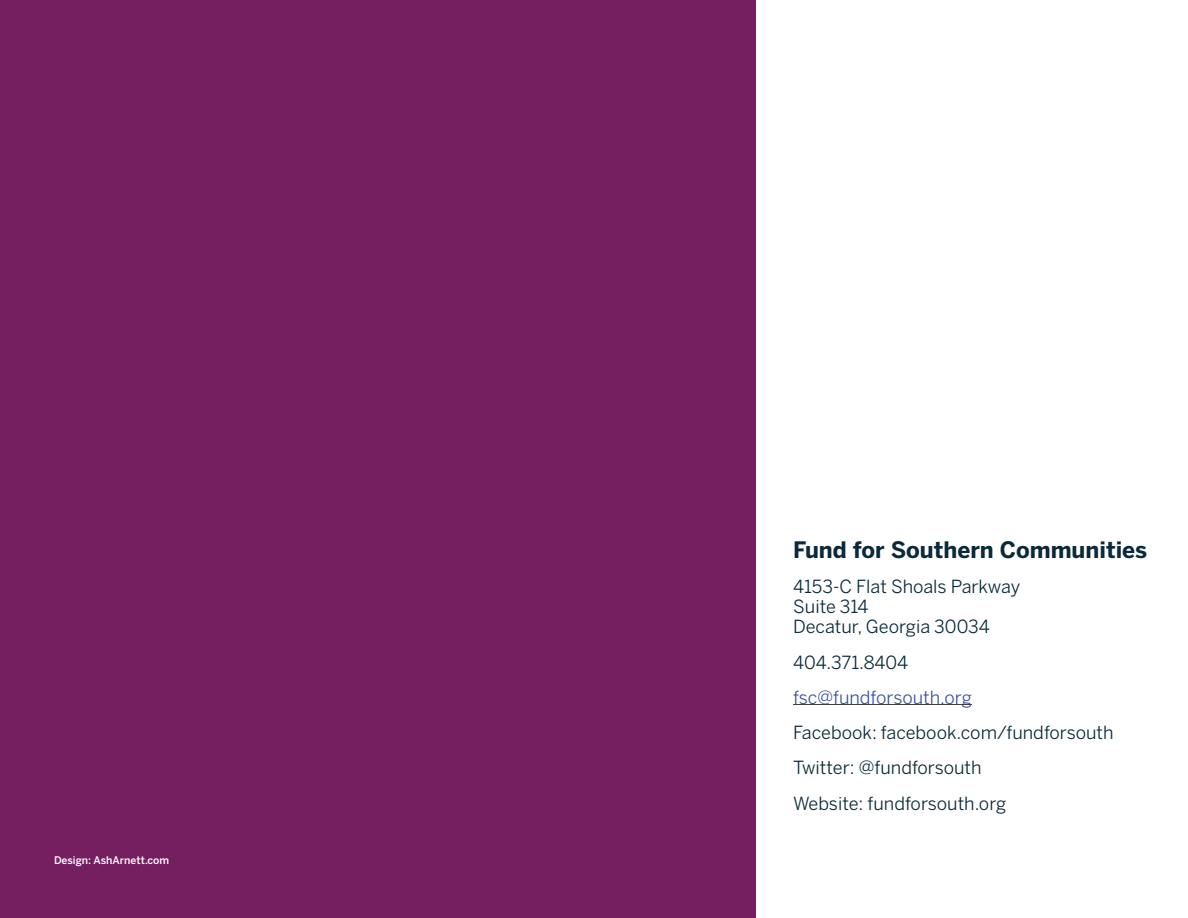
<style>
.page{position:relative;width:1188px;height:918px;background:#fff}
.page>*{position:absolute;margin:0;border:0;box-sizing:border-box;transform-origin:0 0}
.t1{font:700 22.5px "Benton Sans";color:#0a293a}
.t2{font:18px/20.2px "Benton Sans";color:#0a293a}
.t3{font:18px "Benton Sans";color:#3a53a3}
.t4{font:500 10.5px "Benton Sans";color:#fff}
</style>
<div class="page">
<div style="left:0;top:0;width:756px;height:918px;background:#751e60"></div>
<hr style="left:793px;top:704px;width:179px;height:1px;background:#413f3f">
<p class="t4" style="left:54px;top:856px;width:117px">Design: AshArnett.com</p>
<p class="t1" style="left:793px;top:540px;width:355px">Fund for Southern Communities</p>
<p class="t2" style="left:793px;top:578px;width:229px">4153-C Flat Shoals Parkway<br>Suite 314<br>Decatur, Georgia 30034</p>
<p class="t2" style="left:793px;top:653px;width:116px">404.371.8404</p>
<p class="t3" style="left:793px;top:690px;width:180px">fsc@fundforsouth.org</p>
<p class="t2" style="left:793px;top:716px;width:322px;line-height:35.2px">Facebook: facebook.com/fundforsouth<br>Twitter: @fundforsouth<br>Website: fundforsouth.org</p>
</div>
